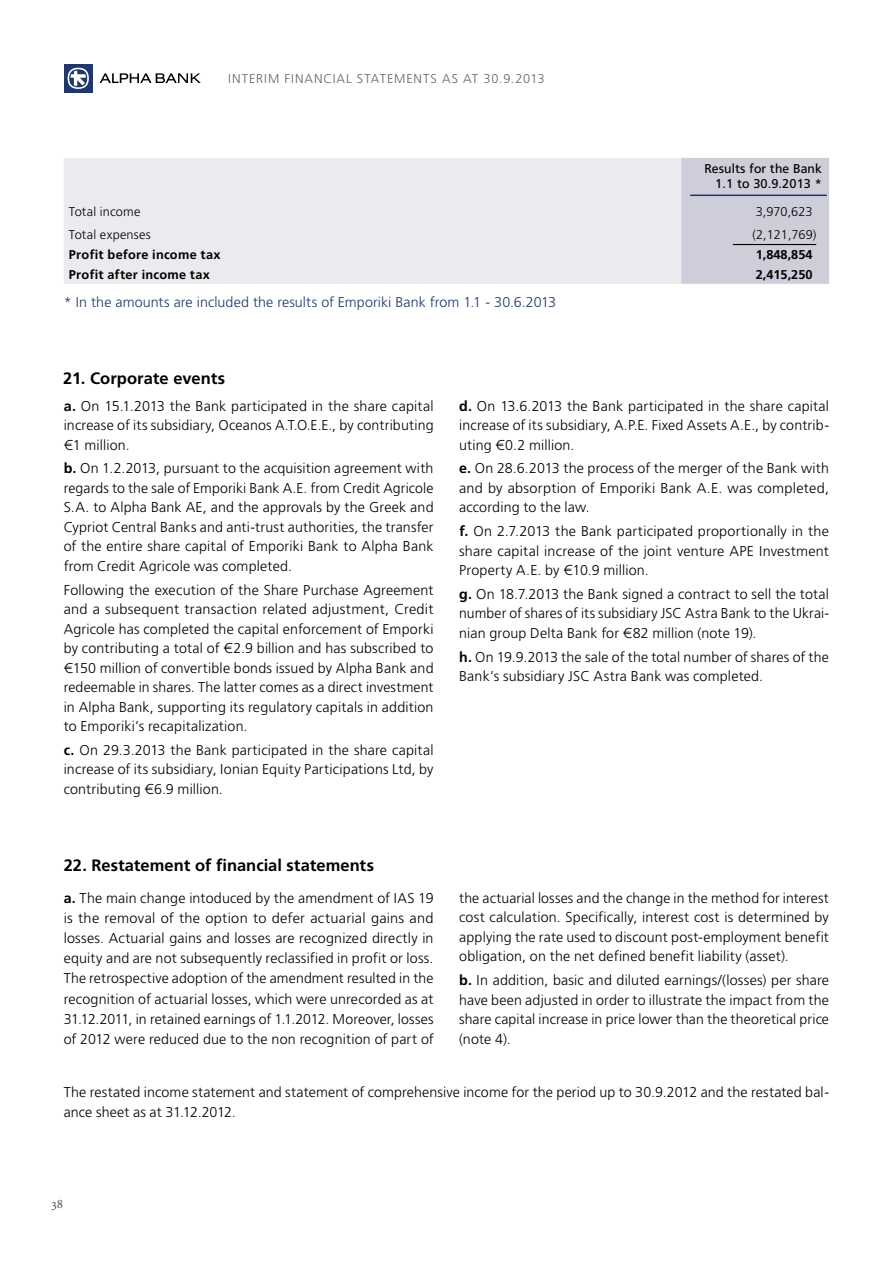
<style>
.page{position:relative;width:893px;height:1263px;background:#fff}
.page>*{position:absolute;margin:0;border:0;box-sizing:border-box;transform-origin:0 0}
.t1{font:700 16.5px "PF Catalog";color:#000}
.t2{font:300 14.25px/19.5px "PF Catalog";letter-spacing:.01em;color:#000;text-align:justify}
.t3{font:300 14.25px "PF Catalog";letter-spacing:.005em;color:#1f376b}
.t4{font:13.5px "Minion Pro";color:#58595b}
.t5{font:700 12.75px "PF Catalog";letter-spacing:.02em;color:#000}
.t6{font:300 12.75px "PF Catalog";letter-spacing:.01em;color:#000}
.t7{font:300 12.75px "PF Catalog";letter-spacing:.08em;color:#636466}
.t8{font:12.75px/15.8px "PF Catalog";letter-spacing:.01em;color:#000;text-align:right}
.s1{font-weight:700}
</style>
<div class="page">
<div style="left:64px;top:64px;width:29px;height:29px;background:#1f376b"></div>
<svg style="left:68px;top:68px;width:21px;height:21px"></svg>
<svg style="left:69px;top:69px;width:18px;height:18px"></svg>
<svg style="left:71px;top:71px;width:15px;height:15px"></svg>
<svg style="left:100px;top:73px;width:101px;height:10px"></svg>
<div style="left:64px;top:158px;width:617px;height:126px;background:#ebeaef"></div>
<div style="left:681px;top:158px;width:148px;height:126px;background:#cecdda"></div>
<hr style="left:691px;top:195px;width:135px;height:1px;background:#1f376b">
<hr style="left:733px;top:244px;width:83px;height:1px;background:#000">
<p class="t7" style="left:228px;top:71px;width:318px">INTERIM FINANCIAL STATEMENTS AS AT 30.9.2013</p>
<p class="t8" style="left:704px;top:160px;width:119px">Results for the Bank<br>1.1 to 30.9.2013 *</p>
<p class="t6" style="left:69px;top:204px;width:73px">Total income</p>
<p class="t6" style="left:756px;top:204px;width:58px">3,970,623</p>
<p class="t6" style="left:69px;top:227px;width:83px">Total expenses</p>
<p class="t6" style="left:752px;top:227px;width:65px">(2,121,769)</p>
<p class="t5" style="left:69px;top:247px;width:153px">Profit before income tax</p>
<p class="t5" style="left:756px;top:247px;width:58px">1,848,854</p>
<p class="t5" style="left:69px;top:267px;width:143px">Profit after income tax</p>
<p class="t5" style="left:756px;top:267px;width:58px">2,415,250</p>
<p class="t3" style="left:64px;top:294px;width:494px">* In the amounts are included the results of Emporiki Bank from 1.1 - 30.6.2013</p>
<p class="t1" style="left:63px;top:368px;width:164px">21. Corporate events</p>
<p class="t2" style="left:64px;top:396px;width:371px"><span class="s1">a.</span> On 15.1.2013 the Bank participated in the share capital increase of its subsidiary, Oceanos Α.Τ.Ο.Ε.Ε., by contributing €1 million.</p>
<p class="t2" style="left:64px;top:459px;width:371px"><span class="s1">b.</span> On 1.2.2013, pursuant to the acquisition agreement with regards to the sale of Emporiki Bank A.E. from Credit Agricole S.A. to Alpha Bank AE, and the approvals by the Greek and Cypriot Central Banks and anti-trust authorities, the transfer of the entire share capital of Emporiki Bank to Alpha Bank from Credit Agricole was completed.</p>
<p class="t2" style="left:64px;top:580px;width:371px">Following the execution of the Share Purchase Agreement and a subsequent transaction related adjustment, Credit Agricole has completed the capital enforcement of Emporki by contributing a total of €2.9 billion and has subscribed to €150 million of convertible bonds issued by Alpha Bank and redeemable in shares. The latter comes as a direct investment in Alpha Bank, supporting its regulatory capitals in addition to Emporiki’s recapitalization.</p>
<p class="t2" style="left:64px;top:740px;width:371px"><span class="s1">c.</span> On 29.3.2013 the Bank participated in the share capital increase of its subsidiary, Ionian Equity Participations Ltd, by contributing €6.9 million.</p>
<p class="t2" style="left:459px;top:396px;width:371px"><span class="s1">d.</span> On 13.6.2013 the Bank participated in the share capital increase of its subsidiary, A.P.Ε. Fixed Assets A.E., by contrib&shy;uting €0.2 million.</p>
<p class="t2" style="left:459px;top:459px;width:371px"><span class="s1">e.</span> On 28.6.2013 the process of the merger of the Bank with and by absorption of Emporiki Bank A.E. was completed, according to the law.</p>
<p class="t2" style="left:459px;top:522px;width:371px"><span class="s1">f.</span> On 2.7.2013 the Bank participated proportionally in the share capital increase of the joint venture APE Investment Property A.E. by €10.9 million.</p>
<p class="t2" style="left:459px;top:584px;width:371px"><span class="s1">g.</span> On 18.7.2013 the Bank signed a contract to sell the total number of shares of its subsidiary JSC Astra Bank to the Ukrai&shy;nian group Delta Bank for €82 million (note 19).</p>
<p class="t2" style="left:459px;top:647px;width:371px"><span class="s1">h.</span> On 19.9.2013 the sale of the total number of shares of the<br>Bank’s subsidiary JSC Astra Bank was completed.</p>
<p class="t1" style="left:64px;top:855px;width:312px">22. Restatement of financial statements</p>
<p class="t2" style="left:64px;top:888px;width:371px;line-height:20.2px"><span class="s1">a.</span> The main change intoduced by the amendment of IAS 19 is the removal of the option to defer actuarial gains and losses. Actuarial gains and losses are recognized directly in equity and are not subsequently reclassified in profit or loss.<br>The retrospective adoption of the amendment resulted in the recognition of actuarial losses, which were unrecorded as at 31.12.2011, in retained earnings of 1.1.2012. Moreover, losses of 2012 were reduced due to the non recognition of part of</p>
<p class="t2" style="left:459px;top:888px;width:371px">the actuarial losses and the change in the method for interest cost calculation. Specifically, interest cost is determined by applying the rate used to discount post-employment benefit obligation, on the net defined benefit liability (asset).</p>
<p class="t2" style="left:459px;top:971px;width:371px"><span class="s1">b.</span> In addition, basic and diluted earnings/(losses) per share have been adjusted in order to illustrate the impact from the share capital increase in price lower than the theoretical price (note 4).</p>
<p class="t2" style="left:64px;top:1083px;width:767px">The restated income statement and statement of comprehensive income for the period up to 30.9.2012 and the restated bal&shy;ance sheet as at 31.12.2012.</p>
<p class="t4" style="left:52px;top:1194px;width:13px">38</p>
</div>
